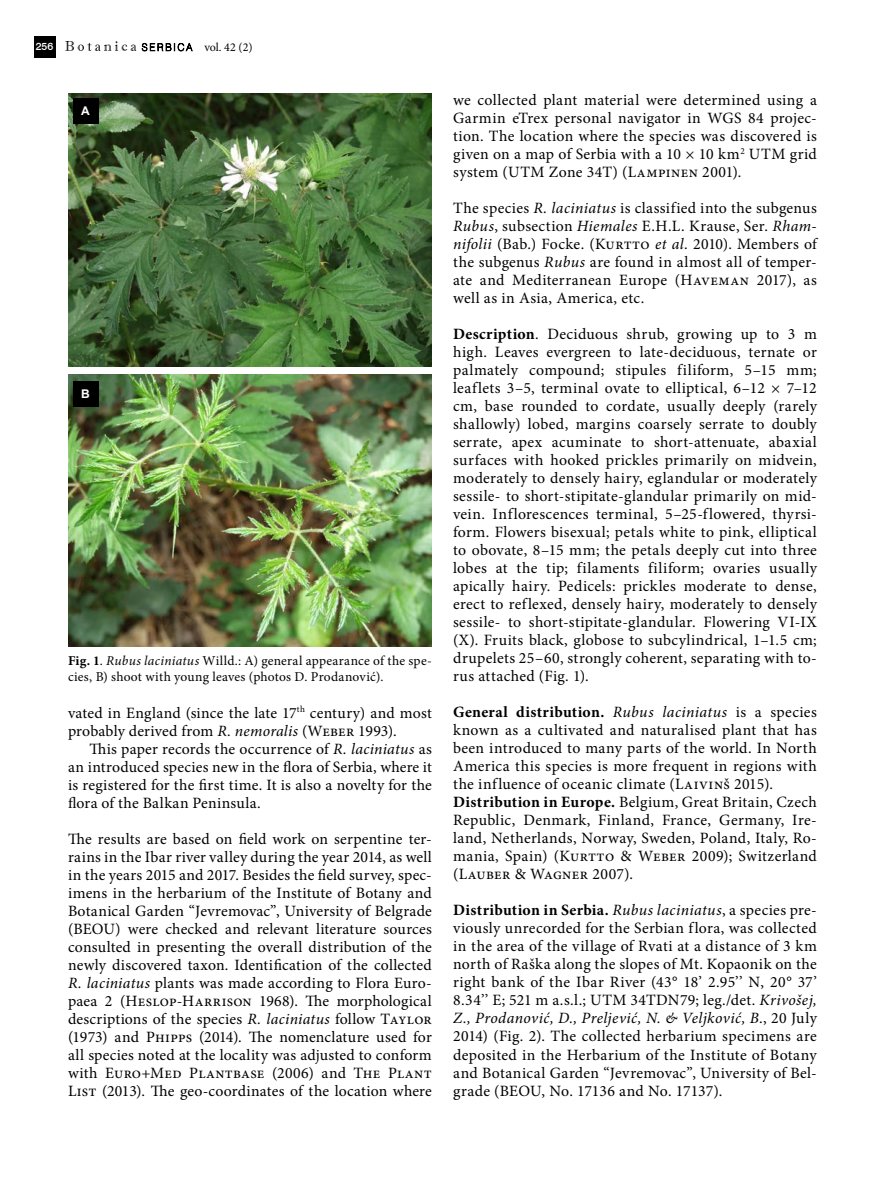
<style>
.page{position:relative;width:885px;height:1191px;background:#fff}
.page>*{position:absolute;margin:0;border:0;box-sizing:border-box;transform-origin:0 0}
.t1{font:15.75px/18px "Minion Pro";letter-spacing:.025em;color:#000;text-align:justify}
.t2{font:13.5px/16.5px "Minion Pro";letter-spacing:.025em;color:#000}
.t3{font:12px "Minion Pro";color:#000}
.t4{font:700 12px "Arial";color:#fff}
.t5{font:500 10.5px "Swiss 721 BT";color:#fff}
.s1{font-weight:700}
.s2{font-style:italic}
</style>
<div class="page">
<svg style="left:142px;top:43px;width:51px;height:8px"></svg>
<svg style="left:65px;top:41px;width:71px;height:10px"></svg>
<div style="left:34px;top:37px;width:21px;height:21px;background:#000"></div>
<img style="left:68px;top:94px;width:364px;height:272px">
<img style="left:68px;top:374px;width:364px;height:273px">
<div style="left:73px;top:98px;width:25px;height:26px;background:#000"></div>
<div style="left:73px;top:381px;width:25px;height:25px;background:#000"></div>
<p class="t5" style="left:36px;top:40px;width:19px">256</p>
<p class="t3" style="left:204px;top:39px;width:50px">vol. 42 (2)</p>
<p class="t4" style="left:81px;top:103px;width:10px">A</p>
<p class="t4" style="left:81px;top:385px;width:10px">B</p>
<p class="t2" style="left:68px;top:652px;width:365px"><span class="s1">Fig. 1</span>. <span class="s2">Rubus laciniatus</span> Willd.: A) general appearance of the spe&shy;cies, B) shoot with young leaves (photos D. Prodanović).</p>
<p class="t1" style="left:68px;top:703px;width:365px">vated in England (since the late 17<sup>th</sup> century) and most probably derived from <span class="s2">R. nemoralis</span> (Weber 1993).</p>
<p class="t1" style="left:68px;top:739px;width:365px;text-indent:21px">This paper records the occurrence of <span class="s2">R. laciniatus</span> as an introduced species new in the flora of Serbia, where it is registered for the first time. It is also a novelty for the flora of the Balkan Peninsula.</p>
<p class="t1" style="left:68px;top:829px;width:365px">The results are based on field work on serpentine ter&shy;rains in the Ibar river valley during the year 2014, as well in the years 2015 and 2017. Besides the field survey, spec&shy;imens in the herbarium of the Institute of Botany and Botanical Garden “Jevremovac”, University of Belgrade (BEOU) were checked and relevant literature sources consulted in presenting the overall distribution of the newly discovered taxon. Identification of the collected <span class="s2">R. laciniatus</span> plants was made according to Flora Euro&shy;paea 2 (Heslop-Harrison 1968). The morphological descriptions of the species <span class="s2">R. laciniatus</span> follow Taylor (1973) and Phipps (2014). The nomenclature used for all species noted at the locality was adjusted to conform with Euro+Med Plantbase (2006) and The Plant List (2013). The geo-coordinates of the location where</p>
<p class="t1" style="left:453px;top:91px;width:365px">we collected plant material were determined using a Garmin eTrex personal navigator in WGS 84 projec&shy;tion. The location where the species was discovered is given on a map of Serbia with a 10 × 10 km<sup>2</sup> UTM grid system (UTM Zone 34T) (Lampinen 2001).</p>
<p class="t1" style="left:453px;top:199px;width:367px">The species <span class="s2">R. laciniatus</span> is classified into the subgenus <span class="s2">Rubus</span>, subsection <span class="s2">Hiemales</span> E.H.L. Krause, Ser. <span class="s2">Rham&shy;nifolii</span> (Bab.) Focke. (Kurtto <span class="s2">et al</span>. 2010). Members of the subgenus <span class="s2">Rubus</span> are found in almost all of temper&shy;ate and Mediterranean Europe (Haveman 2017), as well as in Asia, America, etc.</p>
<p class="t1" style="left:453px;top:325px;width:365px"><span class="s1">Description</span>. Deciduous shrub, growing up to 3 m high. Leaves evergreen to late-deciduous, ternate or palmately compound; stipules filiform, 5–15 mm; leaflets 3–5, terminal ovate to elliptical, 6–12 × 7–12 cm, base rounded to cordate, usually deeply (rarely shallowly) lobed, margins coarsely serrate to doubly serrate, apex acuminate to short-attenuate, abaxial surfaces with hooked prickles primarily on midvein, moderately to densely hairy, eglandular or moderately sessile- to short-stipitate-glandular primarily on mid&shy;vein. Inflorescences terminal, 5–25-flowered, thyrsi&shy;form. Flowers bisexual; petals white to pink, elliptical to obovate, 8–15 mm; the petals deeply cut into three lobes at the tip; filaments filiform; ovaries usually apically hairy. Pedicels: prickles moderate to dense, erect to reflexed, densely hairy, moderately to densely sessile- to short-stipitate-glandular. Flowering VI-IX (X). Fruits black, globose to subcylindrical, 1–1.5 cm; drupelets 25–60, strongly coherent, separating with to&shy;rus attached (Fig. 1).</p>
<p class="t1" style="left:453px;top:703px;width:365px;text-align:left"><span class="s1">General distribution.</span> <span class="s2">Rubus laciniatus</span> is a species known as a cultivated and naturalised plant that has been introduced to many parts of the world. In North America this species is more frequent in regions with the influence of oceanic climate (Laivinš 2015).<br><span class="s1">Distribution in Europe.</span> Belgium, Great Britain, Czech Republic, Denmark, Finland, France, Germany, Ire&shy;land, Netherlands, Norway, Sweden, Poland, Italy, Ro&shy;mania, Spain) (Kurtto &amp; Weber 2009); Switzerland (Lauber &amp; Wagner 2007).</p>
<p class="t1" style="left:453px;top:901px;width:365px"><span class="s1">Distribution in Serbia.</span> <span class="s2">Rubus laciniatus</span>, a species pre&shy;viously unrecorded for the Serbian flora, was collected in the area of the village of Rvati at a distance of 3 km north of Raška along the slopes of Mt. Kopaonik on the right bank of the Ibar River (43° 18’ 2.95’’ N, 20° 37’ 8.34’’ E; 521 m a.s.l.; UTM 34TDN79; leg./det. <span class="s2">Krivošej, Z., Prodanović, D., Preljević, N. &amp; Veljković, B</span>., 20 July 2014) (Fig. 2). The collected herbarium specimens are deposited in the Herbarium of the Institute of Botany and Botanical Garden “Jevremovac”, University of Bel&shy;grade (BEOU, No. 17136 and No. 17137).</p>
</div>
